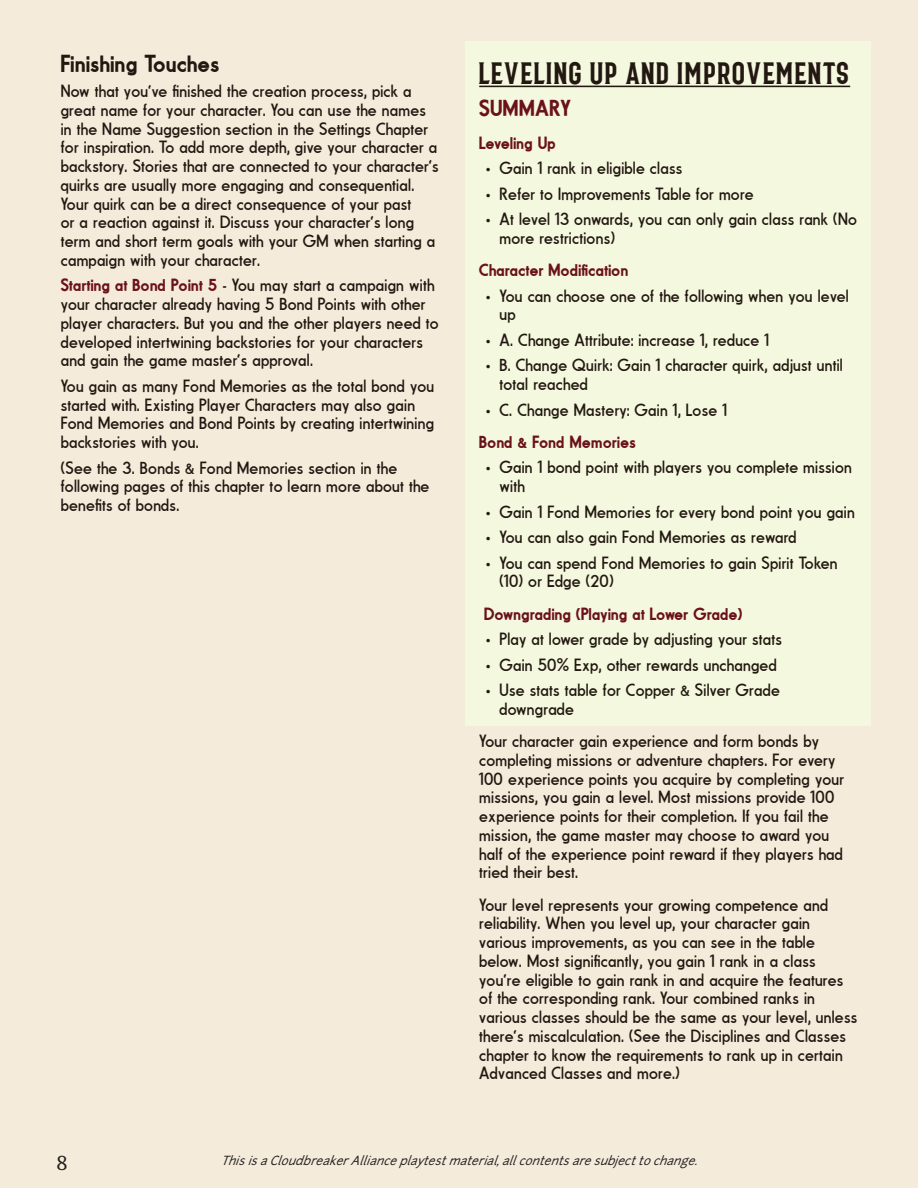
<style>
.page{position:relative;width:918px;height:1188px;background:#f4ebdb}
.page>*{position:absolute;margin:0;border:0;box-sizing:border-box;transform-origin:0 0}
.SUBTITLE{font:31.5px "Bonard";letter-spacing:.02em;color:#231811}
.Bullte_Points{font:24px "Fundamental Brigade Schwer";letter-spacing:.015em;color:#231811}
.Normal_paragraph{font:22.5px "Fundamental Brigade Schwer";letter-spacing:.015em;color:#6b111a}
.t1{font:21px "Andada";color:#231f20}
.Bullte_Points-2{font:17.25px/18.8px "Fundamental Brigade";letter-spacing:.015em;color:#231811}
.SUBTITLE-2{font:17.25px/18.8px "Fundamental Brigade";letter-spacing:.015em;color:#231811}
.Normal_paragraph-2{font:17.25px "Fundamental Brigade Schwer";letter-spacing:.015em;color:#6b111a}
.t2{font:italic 12px "Junction";color:#231f20}
.s1{font-family:"Fundamental Brigade Schwer";color:#6b111a}
</style>
<div class="page">
<div style="left:465px;top:41px;width:406px;height:685px;background:#f4f8df"></div>
<hr style="left:479px;top:86px;width:371px;height:1px;background:#231811">
<p class="Bullte_Points" style="left:61px;top:49px;width:160px">Finishing Touches</p>
<p class="Bullte_Points-2" style="left:61px;top:82px;width:380px">Now that you’ve finished the creation process, pick a great name for your character. You can use the names in the Name Suggestion section in the Settings Chapter for inspiration. To add more depth, give your character a backstory. Stories that are connected to your character’s quirks are usually more engaging and consequential.<br>Your quirk can be a direct consequence of your past<br>or a reaction against it. Discuss your character’s long term and short term goals with your GM when starting a campaign with your character.</p>
<p class="Bullte_Points-2" style="left:61px;top:276px;width:380px"><span class="s1">Starting at Bond Point 5</span> - You may start a campaign with your character already having 5 Bond Points with other player characters. But you and the other players need to developed intertwining backstories for your characters and gain the game master’s approval.</p>
<p class="Bullte_Points-2" style="left:61px;top:376px;width:375px">You gain as many Fond Memories as the total bond you started with. Existing Player Characters may also gain Fond Memories and Bond Points by creating intertwining backstories with you.</p>
<p class="Bullte_Points-2" style="left:61px;top:458px;width:370px">(See the 3. Bonds &amp; Fond Memories section in the following pages of this chapter to learn more about the benefits of bonds.</p>
<p class="SUBTITLE" style="left:479px;top:58px;width:372px">LEVELING UP AND IMPROVEMENTS</p>
<p class="Normal_paragraph" style="left:479px;top:95px;width:93px">SUMMARY</p>
<p class="Normal_paragraph-2" style="left:479px;top:132px;width:78px">Leveling Up</p>
<p class="Bullte_Points-2" style="left:486px;top:159px;width:198px">• Gain 1 rank in eligible class</p>
<p class="Bullte_Points-2" style="left:486px;top:184px;width:269px">• Refer to Improvements Table for more</p>
<p class="Bullte_Points-2" style="left:500px;top:210px;width:359px;text-indent:-14px">• At level 13 onwards, you can only gain class rank (No more restrictions)</p>
<p class="Normal_paragraph-2" style="left:479px;top:260px;width:151px">Character Modification</p>
<p class="Bullte_Points-2" style="left:500px;top:286px;width:351px;text-indent:-14px">• You can choose one of the following when you level up</p>
<p class="Bullte_Points-2" style="left:486px;top:330px;width:285px">• A. Change Attribute: increase 1, reduce 1</p>
<p class="Bullte_Points-2" style="left:500px;top:356px;width:345px;text-indent:-14px">• B. Change Quirk: Gain 1 character quirk, adjust until total reached</p>
<p class="Bullte_Points-2" style="left:486px;top:400px;width:242px">• C. Change Mastery: Gain 1, Lose 1</p>
<p class="Normal_paragraph-2" style="left:479px;top:431px;width:158px">Bond &amp; Fond Memories</p>
<p class="Bullte_Points-2" style="left:500px;top:458px;width:354px;text-indent:-14px">• Gain 1 bond point with players you complete mission with</p>
<p class="Bullte_Points-2" style="left:486px;top:502px;width:370px">• Gain 1 Fond Memories for every bond point you gain</p>
<p class="Bullte_Points-2" style="left:486px;top:528px;width:312px">• You can also gain Fond Memories as reward</p>
<p class="Bullte_Points-2" style="left:500px;top:553px;width:339px;text-indent:-14px">• You can spend Fond Memories to gain Spirit Token (10) or Edge (20)</p>
<p class="Normal_paragraph-2" style="left:484px;top:603px;width:260px">Downgrading (Playing at Lower Grade)</p>
<p class="Bullte_Points-2" style="left:486px;top:630px;width:298px">• Play at lower grade by adjusting your stats</p>
<p class="Bullte_Points-2" style="left:486px;top:655px;width:292px">• Gain 50% Exp, other rewards unchanged</p>
<p class="Bullte_Points-2" style="left:500px;top:681px;width:282px;text-indent:-14px">• Use stats table for Copper &amp; Silver Grade downgrade</p>
<p class="SUBTITLE-2" style="left:479px;top:732px;width:366px">Your character gain experience and form bonds by completing missions or adventure chapters. For every 100 experience points you acquire by completing your missions, you gain a level. Most missions provide 100 experience points for their completion. If you fail the mission, the game master may choose to award you half of the experience point reward if they players had tried their best.</p>
<p class="SUBTITLE-2" style="left:479px;top:895px;width:379px">Your level represents your growing competence and reliability. When you level up, your character gain various improvements, as you can see in the table below. Most significantly, you gain 1 rank in a class you’re eligible to gain rank in and acquire the features of the corresponding rank. Your combined ranks in various classes should be the same as your level, unless there’s miscalculation. (See the Disciplines and Classes chapter to know the requirements to rank up in certain Advanced Classes and more.)</p>
<p class="t1" style="left:57px;top:1150px;width:13px">8</p>
<p class="t2" style="left:221px;top:1153px;width:483px">ThisisaCloudbreakerAllianceplaytestmaterial,allcontentsaresubjecttochange.</p>
</div>
